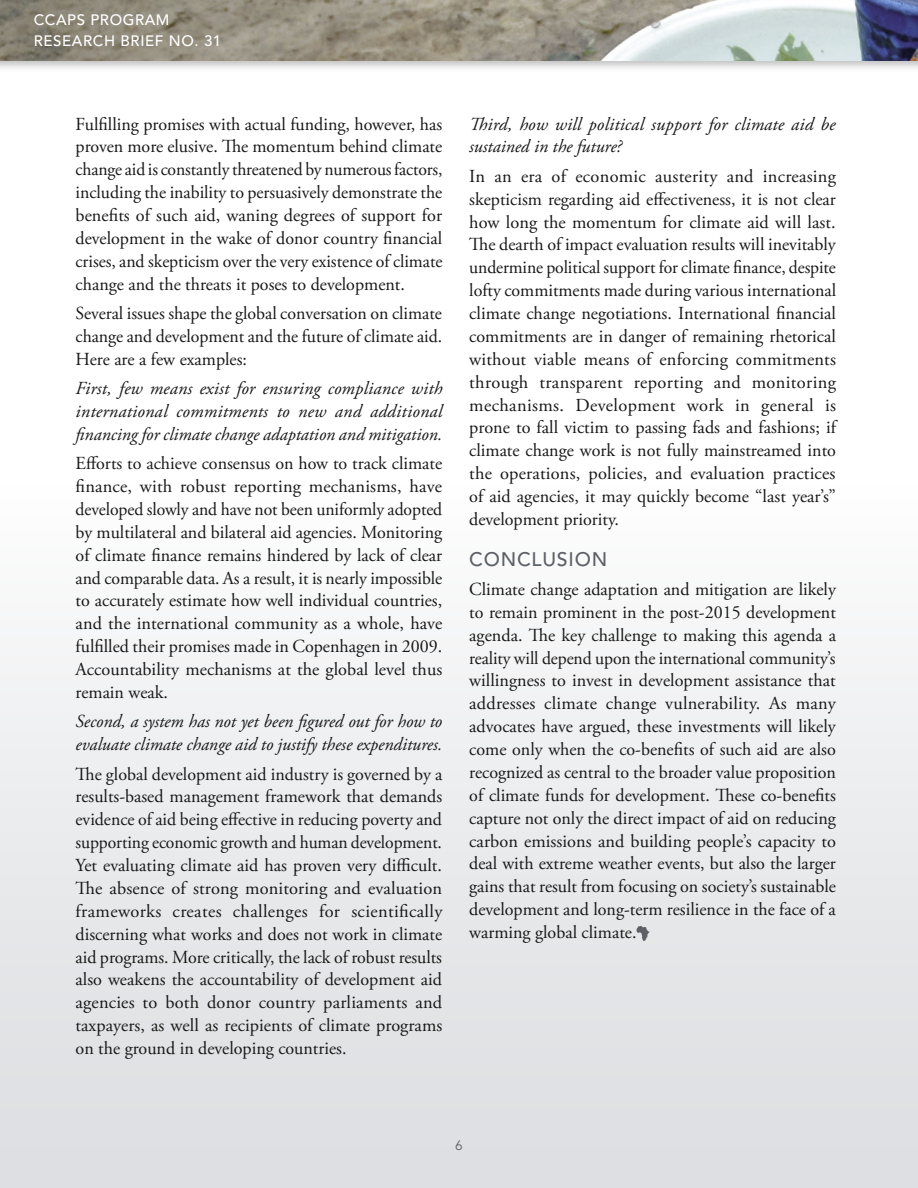
<style>
.page{position:relative;width:918px;height:1188px;background:#fff}
.page>*{position:absolute;margin:0;border:0;box-sizing:border-box;transform-origin:0 0}
.t1{font:500 19.5px "Avenir LT Std";letter-spacing:.04em;color:#5d6067}
.t2{font:18.3px/22.8px "Adobe Garamond Pro";color:#191818;text-align:justify}
.t3{font:italic 18.3px/22.8px "Adobe Garamond Pro";color:#191818}
.t4{font:500 15px/21px "Avenir LT Std";letter-spacing:.04em;color:#fff}
.t5{font:13.5px "Avenir LT Std";color:#5d6067}
</style>
<div class="page">
<div style="left:0;top:0;width:918px;height:72px;background:#191818;opacity:.3"></div>
<img style="left:0;top:0;width:918px;height:60px">
<div style="left:0;top:486px;width:918px;height:702px;background:linear-gradient(to bottom,#fcfcfd,#dadcdf)"></div>
<svg style="left:637px;top:926px;width:13px;height:15px"></svg>
<p class="t4" style="left:34px;top:10px;width:189px">CCAPS PROGRAM<br>RESEARCH BRIEF NO. 31</p>
<p class="t2" style="left:76px;top:113px;width:368px">Fulfilling promises with actual funding, however, has proven more elusive. The momentum behind climate change aid is constantly threatened by numerous factors, including the inability to persuasively demonstrate the benefits of such aid, waning degrees of support for development in the wake of donor country financial crises, and skepticism over the very existence of climate change and the threats it poses to development.</p>
<p class="t2" style="left:76px;top:302px;width:368px">Several issues shape the global conversation on climate change and development and the future of climate aid.<br>Here are a few examples:</p>
<p class="t3" style="left:76px;top:377px;width:368px;text-align:justify">First, few means exist for ensuring compliance with international commitments to new and additional financing for climate change adaptation and mitigation.</p>
<p class="t2" style="left:76px;top:453px;width:368px">Efforts to achieve consensus on how to track climate finance, with robust reporting mechanisms, have developed slowly and have not been uniformly adopted by multilateral and bilateral aid agencies. Monitoring of climate finance remains hindered by lack of clear and comparable data. As a result, it is nearly impossible to accurately estimate how well individual countries, and the international community as a whole, have fulfilled their promises made in Copenhagen in 2009.<br>Accountability mechanisms at the global level thus remain weak.</p>
<p class="t3" style="left:76px;top:711px;width:368px">Second, a system has not yet been figured out for how to evaluate climate change aid to justify these expenditures.</p>
<p class="t2" style="left:76px;top:763px;width:368px">The global development aid industry is governed by a results-based management framework that demands evidence of aid being effective in reducing poverty and supporting economic growth and human development.<br>Yet evaluating climate aid has proven very difficult.<br>The absence of strong monitoring and evaluation frameworks creates challenges for scientifically discerning what works and does not work in climate aid programs. More critically, the lack of robust results also weakens the accountability of development aid agencies to both donor country parliaments and taxpayers, as well as recipients of climate programs on the ground in developing countries.</p>
<p class="t3" style="left:469px;top:113px;width:368px">Third, how will political support for climate aid be sustained in the future?</p>
<p class="t2" style="left:469px;top:165px;width:368px">In an era of economic austerity and increasing skepticism regarding aid effectiveness, it is not clear how long the momentum for climate aid will last.<br>The dearth of impact evaluation results will inevitably undermine political support for climate finance, despite lofty commitments made during various international climate change negotiations. International financial commitments are in danger of remaining rhetorical without viable means of enforcing commitments through transparent reporting and monitoring mechanisms. Development work in general is prone to fall victim to passing fads and fashions; if climate change work is not fully mainstreamed into the operations, policies, and evaluation practices of aid agencies, it may quickly become “last year’s” development priority.</p>
<p class="t1" style="left:469px;top:548px;width:140px">CONCLUSION</p>
<p class="t2" style="left:469px;top:578px;width:368px">Climate change adaptation and mitigation are likely to remain prominent in the post-2015 development agenda. The key challenge to making this agenda a reality will depend upon the international community’s willingness to invest in development assistance that addresses climate change vulnerability. As many advocates have argued, these investments will likely come only when the co-benefits of such aid are also recognized as central to the broader value proposition of climate funds for development. These co-benefits capture not only the direct impact of aid on reducing carbon emissions and building people’s capacity to deal with extreme weather events, but also the larger gains that result from focusing on society’s sustainable development and long-term resilience in the face of a warming global climate.</p>
<p class="t5" style="left:455px;top:1137px;width:9px">6</p>
</div>
